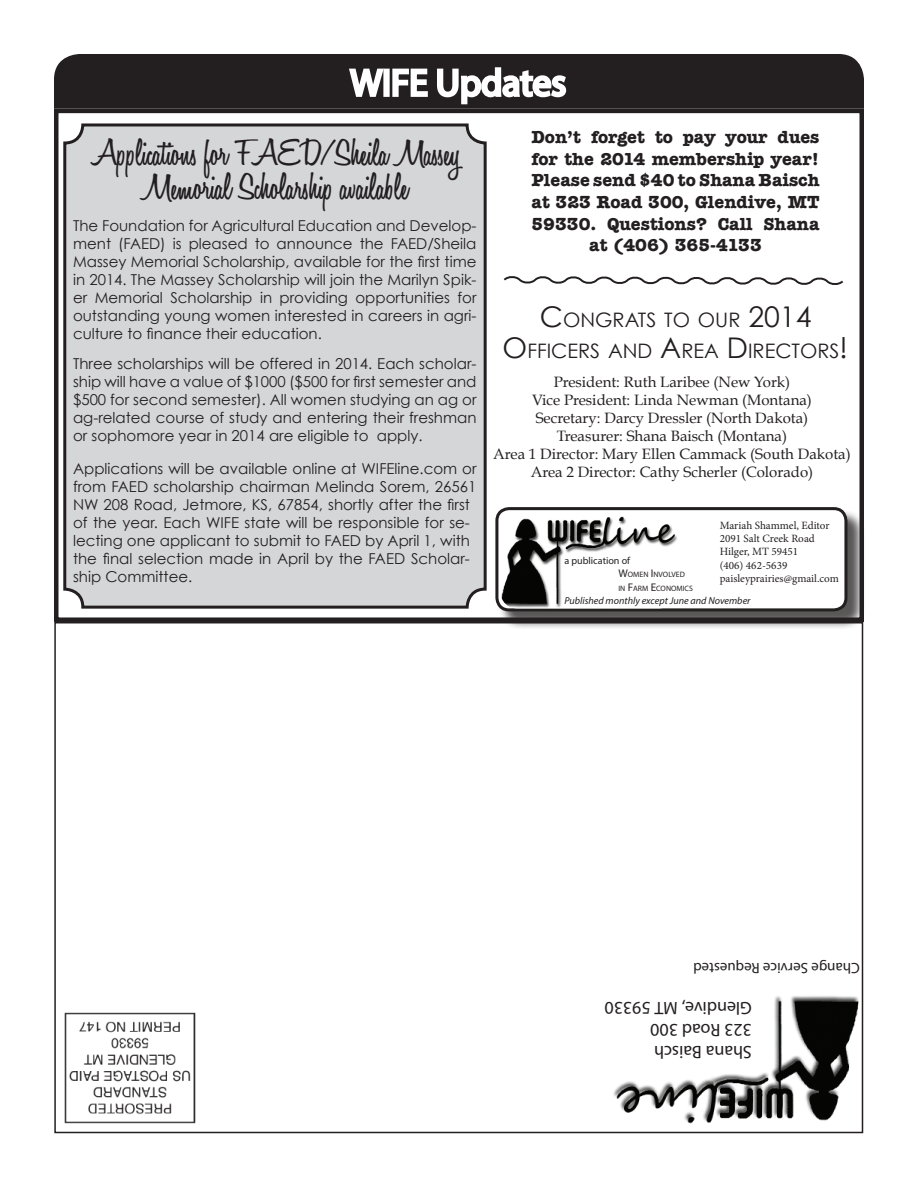
<style>
.page{position:relative;width:918px;height:1188px;background:#fff}
.page>*{position:absolute;margin:0;border:0;box-sizing:border-box;transform-origin:0 0}
.t1{font:600 39px/34.5px "Honey Script";color:#231f20;text-align:center}
.t2{font:37.5px "Myriad Pro";color:#fff}
.t3{font:19.95px "Century Gothic";color:#231f20}
.t4{font:700 18px/21.6px "American Typewriter";color:#231f20;text-align:center}
.t5{font:18px/21.6px "Myriad Pro";color:#231f20}
.t6{font:15px/18px "Century Gothic";color:#231f20;text-align:justify}
.t7{font:15px/18px "Book Antiqua";color:#231f20;text-align:center}
.t8{font:15px "Myriad Pro";color:#231f20}
.t9{font:11.1px/13.4px "Minion Pro";color:#231f20}
.t10{font:italic 10.2px "Myriad Pro";color:#231f20}
.t11{font:10.2px "Myriad Pro";color:#231f20}
.t12{font:7.8px/13.4px "Myriad Pro";color:#231f20}
.s1{font-size:28.5px}
.s2{font-size:11.1px}
</style>
<div class="page">
<img style="left:64px;top:1012px;width:132px;height:112px">
<img style="left:613px;top:995px;width:246px;height:129px">
<div style="left:54px;top:54px;width:810px;height:55px;background:#231f20"></div>
<svg style="left:347px;top:54px;width:82px;height:45px"></svg>
<svg style="left:435px;top:54px;width:133px;height:52px"></svg>
<div style="left:54px;top:109px;width:810px;height:513px;border:4px solid #231f20"></div>
<div style="left:498px;top:510px;width:368px;height:120px;background:#231f20;opacity:.75"></div>
<div style="left:497px;top:509px;width:349px;height:101px;background:#fff;border-radius:12px"></div>
<div style="left:495px;top:507px;width:352px;height:104px;border:3px solid #231f20;border-radius:12px"></div>
<img style="left:500px;top:514px;width:178px;height:94px">
<div style="left:65px;top:125px;width:420px;height:482px;background:#d5d6d8;border-radius:18px"></div>
<div style="left:63px;top:123px;width:424px;height:486px;border:3px solid #231f20;border-radius:18px"></div>
<svg style="left:504px;top:276px;width:340px;height:9px"></svg>
<h2 class="t2" style="left:350px;top:60px;width:217px">WIFE Updates</h2>
<h1 class="t1" style="left:92px;top:137px;width:370px">Applications for FAED/Sheila Massey<br>Memorial Scholarship available</h1>
<p class="t6" style="left:73px;top:216px;width:405px">The Foundation for Agricultural Education and Develop&shy;ment (FAED) is pleased to announce the FAED/Sheila Massey Memorial Scholarship, available for the first time in 2014. The Massey Scholarship will join the Marilyn Spik&shy;er Memorial Scholarship in providing opportunities for outstanding young women interested in careers in agri&shy;culture to finance their education.</p>
<p class="t6" style="left:73px;top:354px;width:405px">Three scholarships will be offered in 2014. Each scholar&shy;ship will have a value of $1000 ($500 for first semester and $500 for second semester). All women studying an ag or ag-related course of study and entering their freshman or sophomore year in 2014 are eligible to apply.</p>
<p class="t6" style="left:73px;top:459px;width:405px;text-align:left">Applications will be available online at WIFEline.com or from FAED scholarship chairman Melinda Sorem, 26561<br>NW 208 Road, Jetmore, KS, 67854, shortly after the first of the year. Each WIFE state will be responsible for se&shy;lecting one applicant to submit to FAED by April 1, with the final selection made in April by the FAED Scholar&shy;ship Committee.</p>
<p class="t4" style="left:532px;top:125px;width:289px">Don’t forget to pay your dues for the 2014 membership year!<br>Please send $40 to Shana Baisch at 323 Road 300, Glendive, MT<br>59330. Questions? Call Shana at (406) 365-4133</p>
<h3 class="t3" style="left:540px;top:308px;width:273px"><span class="s1">C</span>ONGRATS TO OUR <span class="s1">2014</span></h3>
<h3 class="t3" style="left:503px;top:339px;width:347px"><span class="s1">O</span>FFICERS AND <span class="s1">A</span>REA <span class="s1">D</span>IRECTORS<span class="s1">!</span></h3>
<p class="t7" style="left:493px;top:373px;width:359px">President: Ruth Laribee (New York)<br>Vice President: Linda Newman (Montana)<br>Secretary: Darcy Dressler (North Dakota)<br>Treasurer: Shana Baisch (Montana)<br>Area 1 Director: Mary Ellen Cammack (South Dakota)<br>Area 2 Director: Cathy Scherler (Colorado)</p>
<p class="t9" style="left:720px;top:518px;width:121px">Mariah Shammel, Editor<br>2091 Salt Creek Road<br>Hilger, MT 59451<br>(406) 462-5639 paisleyprairies@gmail.com</p>
<p class="t11" style="left:564px;top:554px;width:67px">a publication of</p>
<p class="t12" style="left:618px;top:568px;width:76px"><span class="s2">W</span>OMEN <span class="s2">I</span>NVOLVED<br>IN <span class="s2">F</span>ARM <span class="s2">E</span>CONOMICS</p>
<p class="t10" style="left:564px;top:594px;width:188px">Published monthly except June and November</p>
<p class="t8" style="left:860px;top:977px;width:168px;rotate:-180deg">Change Service Requested</p>
<p class="t5" style="left:752px;top:1063px;width:149px;rotate:-180deg">Shana Baisch<br>323 Road 300<br>Glendive, MT 59330</p>
</div>
